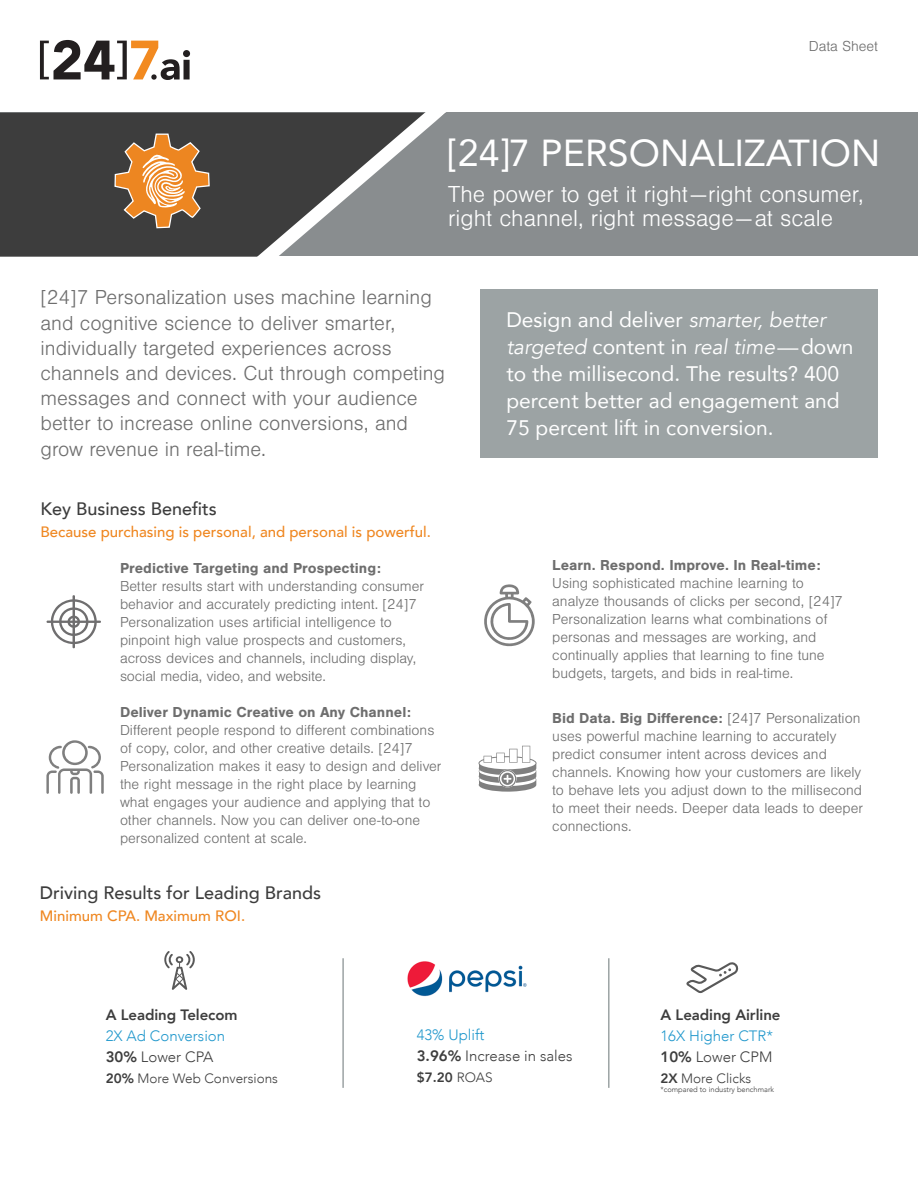
<style>
.page{position:relative;width:918px;height:1188px;background:#fff}
.page>*{position:absolute;margin:0;border:0;box-sizing:border-box;transform-origin:0 0}
.Heading{font:37.5px "Avenir";color:#fff}
.Heading_Description{font:300 24px/24px "Nimbus San";color:#fff}
.Intro{font:300 21px/25.2px "Nimbus San";color:#6e6e6e}
.Subheading{font:21px/27px "Avenir";color:#fff}
.Subheading-2{font:500 18px "Avenir";color:#3d3d3d}
.Body{font:300 15px/18px "Nimbus San";color:#6e6e6e}
.Body-2{font:500 15px "Avenir";color:#ef8721}
.t1{font:300 15px "Avenir";color:#3d3d3d}
.t2{font:300 15px "Avenir";color:#2198cc}
.t3{font:800 15px "Avenir";letter-spacing:-.005em;color:#3d3d3d}
.Document_Descriptor{font:300 15px "Nimbus San";color:#6e6e6e}
.t4{font:300 13.5px "Avenir";color:#3d3d3d}
.t5{font:800 13.5px "Avenir";color:#3d3d3d}
.t6{font:300 7.5px "Avenir";color:#3d3d3d}
.s1{font-weight:700}
.s2{font-style:italic}
.s3{font-weight:800}
.s4{font-weight:300}
</style>
<div class="page">
<div style="left:0;top:112px;width:918px;height:144px;background:#898d8f"></div>
<div style="left:0;top:113px;width:229px;height:144px;background:#3d3d3d"></div>
<svg style="left:229px;top:112px;width:217px;height:145px"></svg>
<svg style="left:114px;top:133px;width:96px;height:96px;background:#a7794c"></svg>
<div style="left:481px;top:289px;width:397px;height:169px;background:#9ca3a4"></div>
<svg style="left:46px;top:595px;width:55px;height:54px"></svg>
<svg style="left:46px;top:740px;width:58px;height:54px"></svg>
<svg style="left:484px;top:584px;width:51px;height:63px"></svg>
<svg style="left:478px;top:746px;width:59px;height:46px"></svg>
<svg style="left:164px;top:951px;width:31px;height:39px"></svg>
<img style="left:407px;top:961px;width:120px;height:36px">
<svg style="left:686px;top:962px;width:53px;height:31px"></svg>
<hr style="left:342px;top:958px;width:2px;height:130px;background:#9ca3a4">
<hr style="left:608px;top:958px;width:2px;height:130px;background:#9ca3a4">
<svg style="left:40px;top:40px;width:150px;height:40px"></svg>
<p class="Document_Descriptor" style="left:809px;top:38px;width:71px">Data Sheet</p>
<p class="Heading" style="left:448px;top:123px;width:434px">[24]7 PERSONALIZATION</p>
<p class="Heading_Description" style="left:448px;top:183px;width:417px">The power to get it right—right consumer, right channel, right message—at scale</p>
<p class="Intro" style="left:40px;top:286px;width:406px">[24]7 Personalization uses machine learning and cognitive science to deliver smarter, individually targeted experiences across channels and devices. Cut through competing messages and connect with your audience better to increase online conversions, and grow revenue in real-time.</p>
<p class="Subheading-2" style="left:40px;top:494px;width:178px">Key Business Benefits</p>
<p class="Body-2" style="left:40px;top:518px;width:392px">Because purchasing is personal, and personal is powerful.</p>
<p class="Body" style="left:120px;top:559px;width:306px"><span class="s1">Predictive Targeting and Prospecting:<br></span>Better results start with understanding consumer behavior and accurately predicting intent. [24]7<br>Personalization uses artificial intelligence to pinpoint high value prospects and customers, across devices and channels, including display, social media, video, and website.</p>
<p class="Body" style="left:120px;top:703px;width:323px"><span class="s1">Deliver Dynamic Creative on Any Channel:<br></span>Different people respond to different combinations of copy, color, and other creative details. [24]7<br>Personalization makes it easy to design and deliver the right message in the right place by learning what engages your audience and applying that to other channels. Now you can deliver one-to-one personalized content at scale.</p>
<p class="Subheading-2" style="left:40px;top:877px;width:283px">Driving Results for Leading Brands</p>
<p class="Body-2" style="left:40px;top:902px;width:207px">Minimum CPA. Maximum ROI.</p>
<p class="Subheading" style="left:506px;top:306px;width:349px">Design and deliver <span class="s2">smarter, better targeted</span> content in <span class="s2">real time</span>—down to the millisecond. The results? 400 percent better ad engagement and 75 percent lift in conversion.</p>
<p class="Body" style="left:552px;top:557px;width:292px"><span class="s1">Learn. Respond. Improve. In Real-time:<br></span>Using sophisticated machine learning to analyze thousands of clicks per second, [24]7<br>Personalization learns what combinations of personas and messages are working, and continually applies that learning to fine tune budgets, targets, and bids in real-time.</p>
<p class="Body" style="left:552px;top:710px;width:312px"><span class="s1">Bid Data. Big Difference:</span> [24]7 Personalization uses powerful machine learning to accurately predict consumer intent across devices and channels. Knowing how your customers are likely to behave lets you adjust down to the millisecond to meet their needs. Deeper data leads to deeper connections.</p>
<p class="t3" style="left:106px;top:1003px;width:133px">A Leading Telecom</p>
<p class="t2" style="left:106px;top:1027px;width:121px">2X Ad Conversion</p>
<p class="t1" style="left:106px;top:1048px;width:109px"><span class="s3">30%</span> Lower CPA</p>
<p class="t4" style="left:106px;top:1070px;width:174px"><span class="s3">20%</span> More Web Conversions</p>
<p class="t2" style="left:417px;top:1026px;width:69px">43% Uplift</p>
<p class="t1" style="left:417px;top:1047px;width:157px"><span class="s3">3.96%</span> Increase in sales</p>
<p class="t5" style="left:417px;top:1067px;width:77px">$7.20 <span class="s4">ROAS</span></p>
<p class="t3" style="left:661px;top:1003px;width:121px">A Leading Airline</p>
<p class="t2" style="left:661px;top:1027px;width:114px">16X Higher CTR*</p>
<p class="t1" style="left:661px;top:1048px;width:113px"><span class="s3">10%</span> Lower CPM</p>
<p class="t4" style="left:661px;top:1070px;width:92px"><span class="s3">2X</span> More Clicks</p>
<p class="t6" style="left:661px;top:1085px;width:115px">*compared to industry benchmark</p>
</div>
